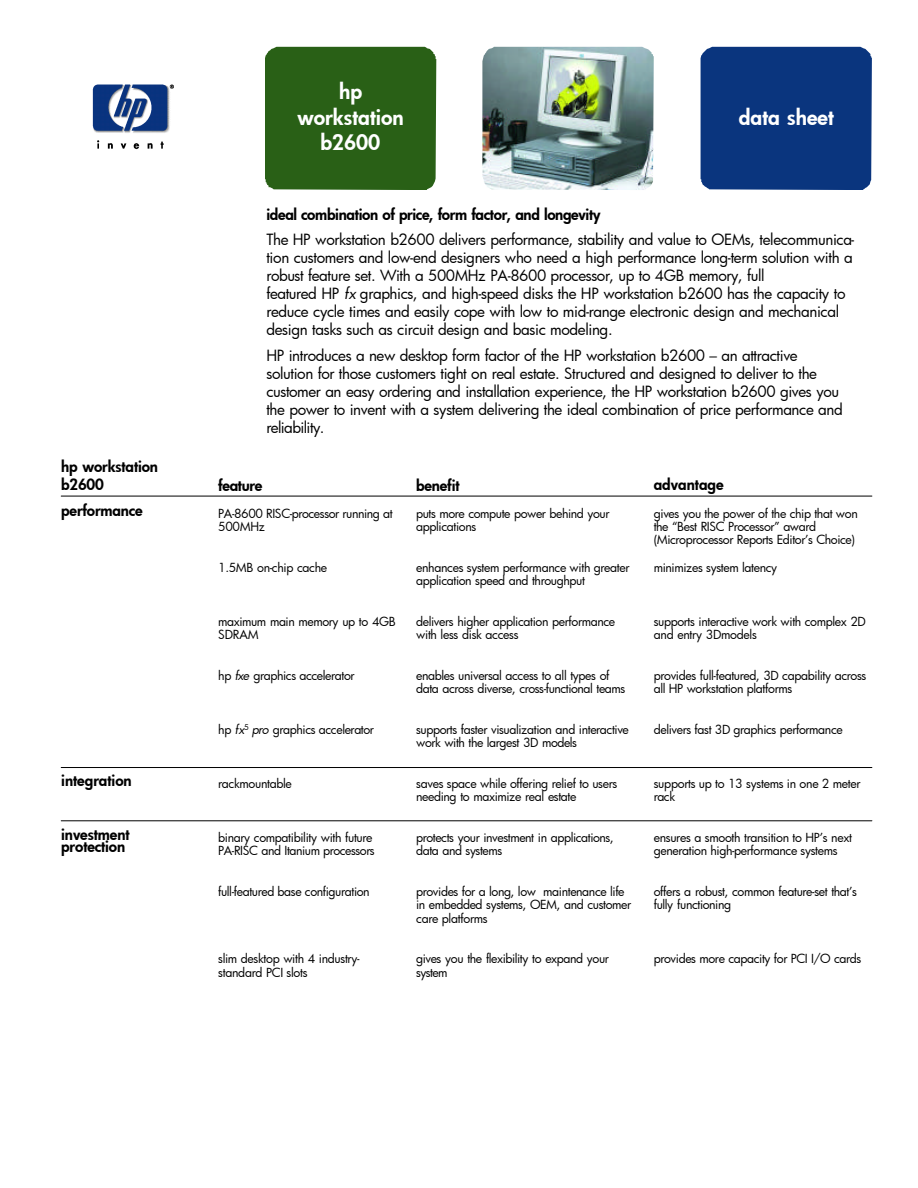
<style>
.page{position:relative;width:918px;height:1188px;background:#fff}
.page>*{position:absolute;margin:0;border:0;box-sizing:border-box;transform-origin:0 0}
.t1{font:20.85px/25.2px "Futura Hv";color:#fff;text-align:center}
.t2{font:15.15px/18px "Futura Bk";letter-spacing:-.025em;color:#000}
.t3{font:15.15px/12.9px "Futura Hv";letter-spacing:-.01em;color:#000}
.t4{font:12.3px/13.6px "Futura Bk";letter-spacing:-.03em;color:#000}
.s1{font-style:italic}
</style>
<div class="page">
<div style="left:265px;top:47px;width:171px;height:143px;background:#296016"></div>
<img style="left:482px;top:47px;width:172px;height:143px">
<img style="left:92px;top:84px;width:82px;height:66px">
<div style="left:701px;top:47px;width:171px;height:143px;background:#0a357e"></div>
<hr style="left:61px;top:767px;width:811px;height:1px;background:#000">
<hr style="left:61px;top:496px;width:811px;height:1px;background:#000">
<hr style="left:61px;top:820px;width:811px;height:1px;background:#000">
<p class="t3" style="left:61px;top:456px;width:98px;line-height:18.8px">hp workstation b2600</p>
<p class="t3" style="left:61px;top:503px;width:83px">performance</p>
<p class="t3" style="left:61px;top:773px;width:72px">integration</p>
<p class="t3" style="left:61px;top:827px;width:70px">investment protection</p>
<h1 class="t1" style="left:297px;top:79px;width:108px">hp workstation b2600</h1>
<h1 class="t1" style="left:739px;top:104px;width:97px">data sheet</h1>
<p class="t3" style="left:266px;top:207px;width:336px">ideal combination of price, form factor, and longevity</p>
<p class="t2" style="left:266px;top:230px;width:589px">The HP workstation b2600 delivers performance, stability and value to OEMs, telecommunica&shy;tion customers and low-end designers who need a high performance long-term solution with a robust feature set. With a 500MHz PA-8600 processor, up to 4GB memory, full<br>featured HP <span class="s1">fx</span> graphics, and high-speed disks the HP workstation b2600 has the capacity to reduce cycle times and easily cope with low to mid-range electronic design and mechanical design tasks such as circuit design and basic modeling.</p>
<p class="t2" style="left:266px;top:346px;width:578px">HP introduces a new desktop form factor of the HP workstation b2600 – an attractive solution for those customers tight on real estate. Structured and designed to deliver to the customer an easy ordering and installation experience, the HP workstation b2600 gives you the power to invent with a system delivering the ideal combination of price performance and reliability.</p>
<p class="t3" style="left:218px;top:479px;width:46px">feature</p>
<p class="t4" style="left:218px;top:506px;width:176px">PA-8600 RISC-processor running at<br>500MHz</p>
<p class="t4" style="left:218px;top:560px;width:111px">1.5MB on-chip cache</p>
<p class="t4" style="left:218px;top:614px;width:179px">maximum main memory up to 4GB<br>SDRAM</p>
<p class="t4" style="left:218px;top:668px;width:138px">hp <span class="s1">fxe</span> graphics accelerator</p>
<p class="t4" style="left:218px;top:722px;width:157px">hp <span class="s1">fx</span><sup>5</sup> <span class="s1">pro</span> graphics accelerator</p>
<p class="t4" style="left:218px;top:776px;width:75px">rackmountable</p>
<p class="t4" style="left:218px;top:830px;width:158px">binary compatibility with future<br>PA-RISC and Itanium processors</p>
<p class="t4" style="left:218px;top:884px;width:153px">full-featured base configuration</p>
<p class="t4" style="left:218px;top:952px;width:143px">slim desktop with 4 industry&shy;standard PCI slots</p>
<p class="t3" style="left:416px;top:479px;width:45px">benefit</p>
<p class="t4" style="left:416px;top:507px;width:195px;line-height:12.9px">puts more compute power behind your applications</p>
<p class="t4" style="left:416px;top:561px;width:215px;line-height:12.9px">enhances system performance with greater application speed and throughput</p>
<p class="t4" style="left:416px;top:615px;width:201px;line-height:12.9px">delivers higher application performance with less disk access</p>
<p class="t4" style="left:416px;top:669px;width:211px;line-height:12.9px">enables universal access to all types of data across diverse, cross-functional teams</p>
<p class="t4" style="left:416px;top:723px;width:214px;line-height:12.9px">supports faster visualization and interactive work with the largest 3D models</p>
<p class="t4" style="left:416px;top:777px;width:203px;line-height:12.9px">saves space while offering relief to users needing to maximize real estate</p>
<p class="t4" style="left:416px;top:831px;width:199px;line-height:12.9px">protects your investment in applications, data and systems</p>
<p class="t4" style="left:416px;top:885px;width:216px">provides for a long, low maintenance life in embedded systems, OEM, and customer care platforms</p>
<p class="t4" style="left:416px;top:952px;width:194px">gives you the flexibility to expand your system</p>
<p class="t3" style="left:654px;top:478px;width:71px">advantage</p>
<p class="t4" style="left:654px;top:506px;width:206px">gives you the power of the chip that won the “Best RISC Processor” award (Microprocessor Reports Editor’s Choice)</p>
<p class="t4" style="left:654px;top:560px;width:125px">minimizes system latency</p>
<p class="t4" style="left:654px;top:614px;width:214px">supports interactive work with complex 2D and entry 3Dmodels</p>
<p class="t4" style="left:654px;top:668px;width:214px">provides full-featured, 3D capability across all HP workstation platforms</p>
<p class="t4" style="left:654px;top:722px;width:191px">delivers fast 3D graphics performance</p>
<p class="t4" style="left:654px;top:776px;width:208px">supports up to 13 systems in one 2 meter rack</p>
<p class="t4" style="left:654px;top:830px;width:200px">ensures a smooth transition to HP’s next generation high-performance systems</p>
<p class="t4" style="left:654px;top:884px;width:205px">offers a robust, common feature-set that’s fully functioning</p>
<p class="t4" style="left:654px;top:952px;width:209px">provides more capacity for PCI I/O cards</p>
</div>
